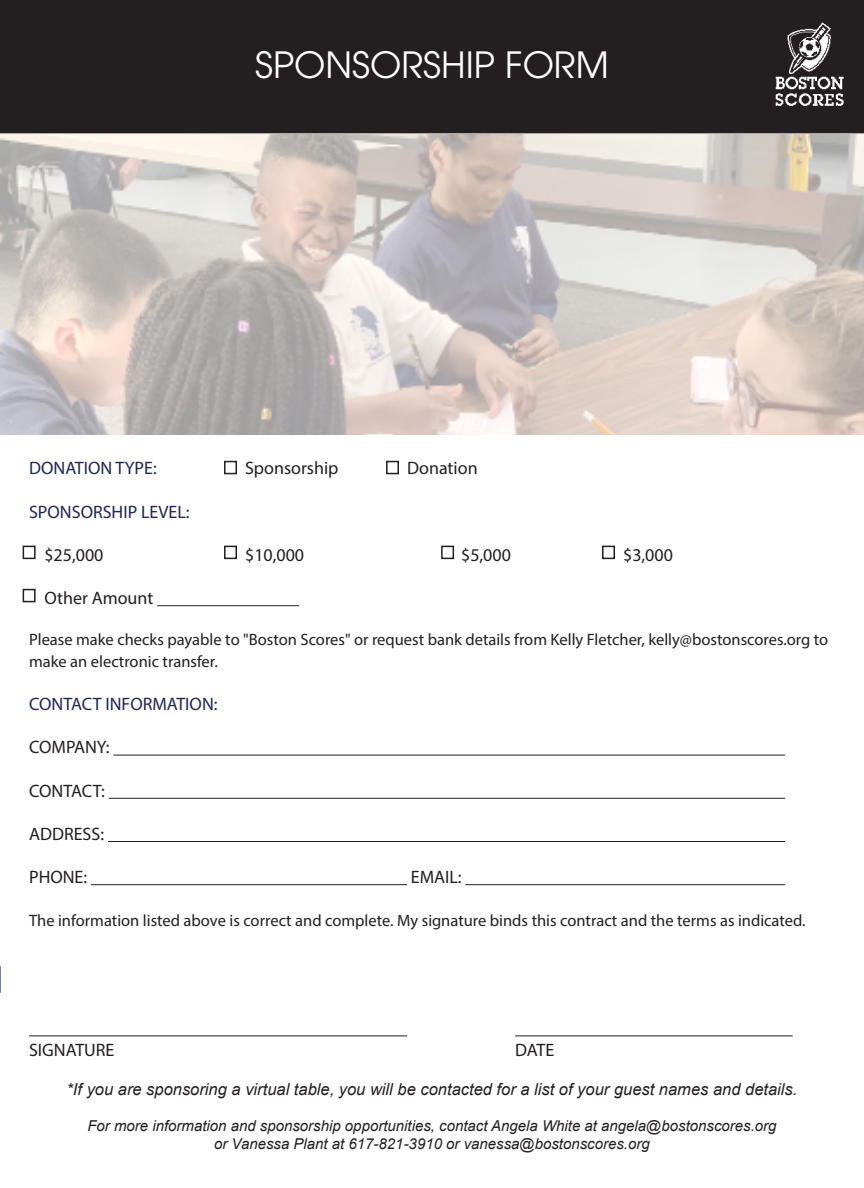
<style>
.page{position:relative;width:864px;height:1188px;background:#fff}
.page>*{position:absolute;margin:0;border:0;box-sizing:border-box;transform-origin:0 0}
.t1{font:36px "ITC Avant Garde Pro";color:#fff}
.t2{font:18px "Myriad Pro";color:#231f20}
.t3{font:18px "Myriad Pro";color:#1d2756}
.t4{font:16.5px/21.6px "Myriad Pro";color:#231f20}
.t5{font:italic 16.5px "Arial";color:#231f20}
.t6{font:italic 15px "Arial";color:#231f20}
</style>
<div class="page">
<div style="left:0;top:0;width:864px;height:133px;background:#231f20"></div>
<svg style="left:1px;top:133px;width:863px;height:302px;background:#d1c9c4"></svg>
<hr style="left:157px;top:605px;width:142px;height:1px;background:#231f20">
<hr style="left:114px;top:755px;width:671px;height:1px;background:#231f20">
<hr style="left:109px;top:798px;width:676px;height:1px;background:#231f20">
<hr style="left:108px;top:841px;width:677px;height:1px;background:#231f20">
<hr style="left:91px;top:884px;width:316px;height:1px;background:#231f20">
<hr style="left:465px;top:884px;width:320px;height:1px;background:#231f20">
<hr style="left:29px;top:1035px;width:378px;height:1px;background:#231f20">
<hr style="left:515px;top:1035px;width:278px;height:1px;background:#231f20">
<div style="left:23px;top:546px;width:13px;height:13px;border:2px solid #231f20"></div>
<div style="left:224px;top:546px;width:13px;height:13px;border:2px solid #231f20"></div>
<div style="left:441px;top:546px;width:13px;height:13px;border:2px solid #231f20"></div>
<div style="left:602px;top:546px;width:13px;height:13px;border:2px solid #231f20"></div>
<div style="left:23px;top:589px;width:13px;height:13px;border:2px solid #231f20"></div>
<div style="left:224px;top:461px;width:13px;height:13px;border:2px solid #231f20"></div>
<div style="left:386px;top:461px;width:13px;height:13px;border:2px solid #231f20"></div>
<img style="left:775px;top:22px;width:70px;height:87px">
<svg style="left:0;top:966px;width:1px;height:27px"></svg>
<p class="t1" style="left:255px;top:43px;width:355px">SPONSORSHIP FORM</p>
<p class="t3" style="left:29px;top:457px;width:129px">DONATION TYPE:</p>
<p class="t2" style="left:245px;top:457px;width:95px">Sponsorship</p>
<p class="t2" style="left:407px;top:457px;width:72px">Donation</p>
<p class="t3" style="left:29px;top:500px;width:162px">SPONSORSHIP LEVEL:</p>
<p class="t2" style="left:44px;top:544px;width:61px">$25,000</p>
<p class="t2" style="left:245px;top:544px;width:61px">$10,000</p>
<p class="t2" style="left:461px;top:544px;width:51px">$5,000</p>
<p class="t2" style="left:623px;top:544px;width:51px">$3,000</p>
<p class="t2" style="left:44px;top:587px;width:111px">Other Amount</p>
<p class="t4" style="left:29px;top:629px;width:801px">Please make checks payable to "Boston Scores" or request bank details from Kelly Fletcher, kelly@bostonscores.org to make an electronic transfer.</p>
<p class="t3" style="left:29px;top:693px;width:190px">CONTACT INFORMATION:</p>
<p class="t2" style="left:29px;top:736px;width:82px">COMPANY:</p>
<p class="t2" style="left:29px;top:779px;width:77px">CONTACT:</p>
<p class="t2" style="left:29px;top:823px;width:77px">ADDRESS:</p>
<p class="t2" style="left:29px;top:866px;width:60px">PHONE:</p>
<p class="t2" style="left:411px;top:866px;width:52px">EMAIL:</p>
<p class="t4" style="left:29px;top:910px;width:778px">The information listed above is correct and complete. My signature binds this contract and the terms as indicated.</p>
<p class="t2" style="left:29px;top:1039px;width:87px">SIGNATURE</p>
<p class="t2" style="left:515px;top:1039px;width:41px">DATE</p>
<p class="t5" style="left:67px;top:1079px;width:732px">*If you are sponsoring a virtual table, you will be contacted for a list of your guest names and details.</p>
<p class="t6" style="left:87px;top:1116px;width:691px">For more information and sponsorship opportunities, contact Angela White at angela@bostonscores.org</p>
<p class="t6" style="left:214px;top:1134px;width:437px">or Vanessa Plant at 617-821-3910 or vanessa@bostonscores.org</p>
</div>
